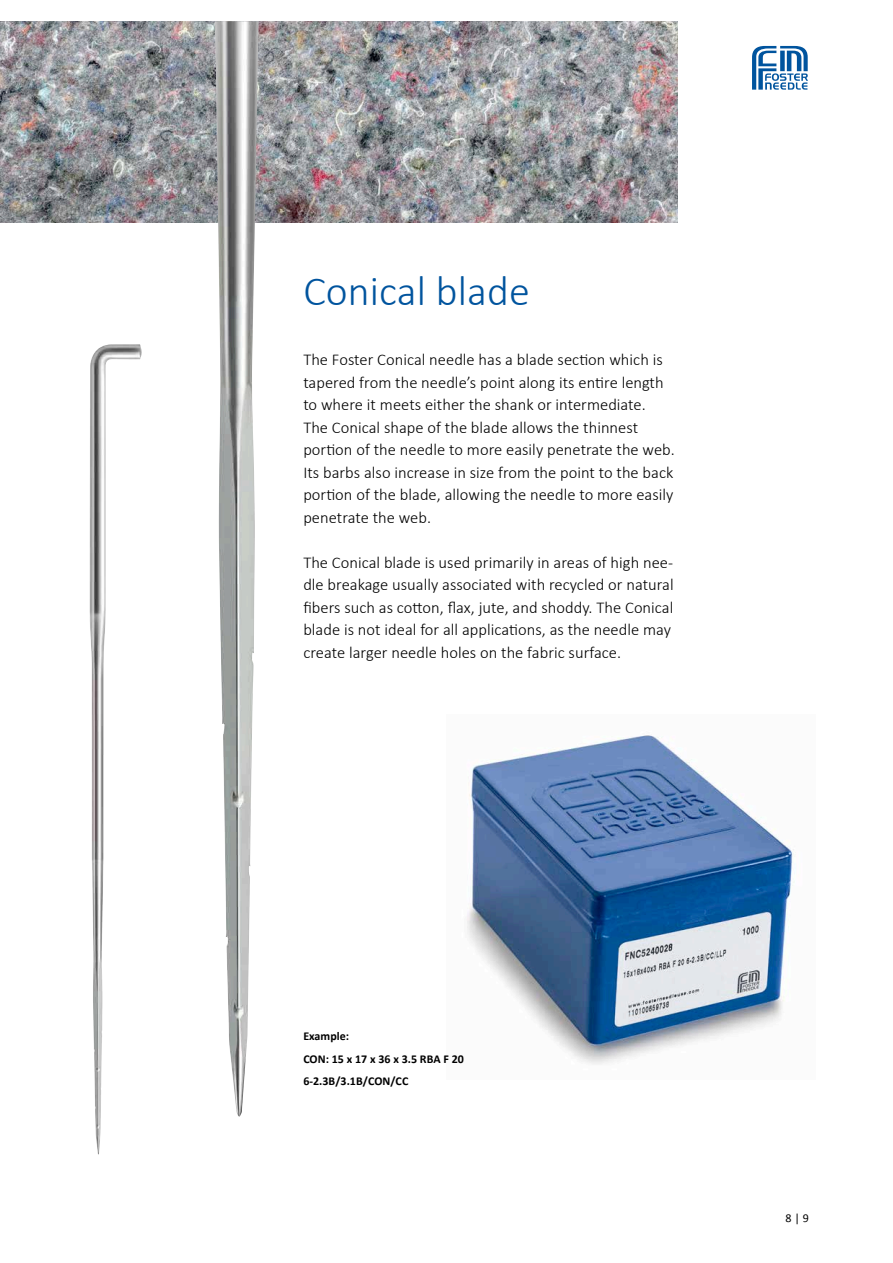
<style>
.page{position:relative;width:893px;height:1263px;background:#fff}
.page>*{position:absolute;margin:0;border:0;box-sizing:border-box;transform-origin:0 0}
.t1{font:300 42px "Calibri";letter-spacing:.005em;color:#00549e}
.t2{font:300 16.5px/22.5px "Calibri";letter-spacing:.005em;color:#000}
.t3{font:700 12px/22.5px "Calibri";letter-spacing:.005em;color:#000}
.t4{font:12px "Calibri";color:#000}
</style>
<div class="page">
<img style="left:466px;top:735px;width:330px;height:330px">
<img style="left:0;top:21px;width:677px;height:202px">
<img style="left:215px;top:21px;width:43px;height:1095px">
<img style="left:90px;top:344px;width:52px;height:811px">
<svg style="left:752px;top:46px;width:56px;height:44px"></svg>
<h1 class="t1" style="left:303px;top:265px;width:228px">Conical blade</h1>
<p class="t2" style="left:303px;top:348px;width:373px">The Foster Conical needle has a blade section which is tapered from the needle’s point along its entire length to where it meets either the shank or intermediate.<br>The Conical shape of the blade allows the thinnest portion of the needle to more easily penetrate the web.<br>Its barbs also increase in size from the point to the back portion of the blade, allowing the needle to more easily penetrate the web.</p>
<p class="t2" style="left:303px;top:551px;width:372px">The Conical blade is used primarily in areas of high nee&shy;dle breakage usually associated with recycled or natural fibers such as cotton, flax, jute, and shoddy. The Conical blade is not ideal for all applications, as the needle may create larger needle holes on the fabric surface.</p>
<p class="t3" style="left:303px;top:1025px;width:162px">Example:<br>CON: 15 x 17 x 36 x 3.5 RBA F 20<br>6-2.3B/3.1B/CON/CC</p>
<p class="t4" style="left:785px;top:1210px;width:25px">8 | 9</p>
</div>
